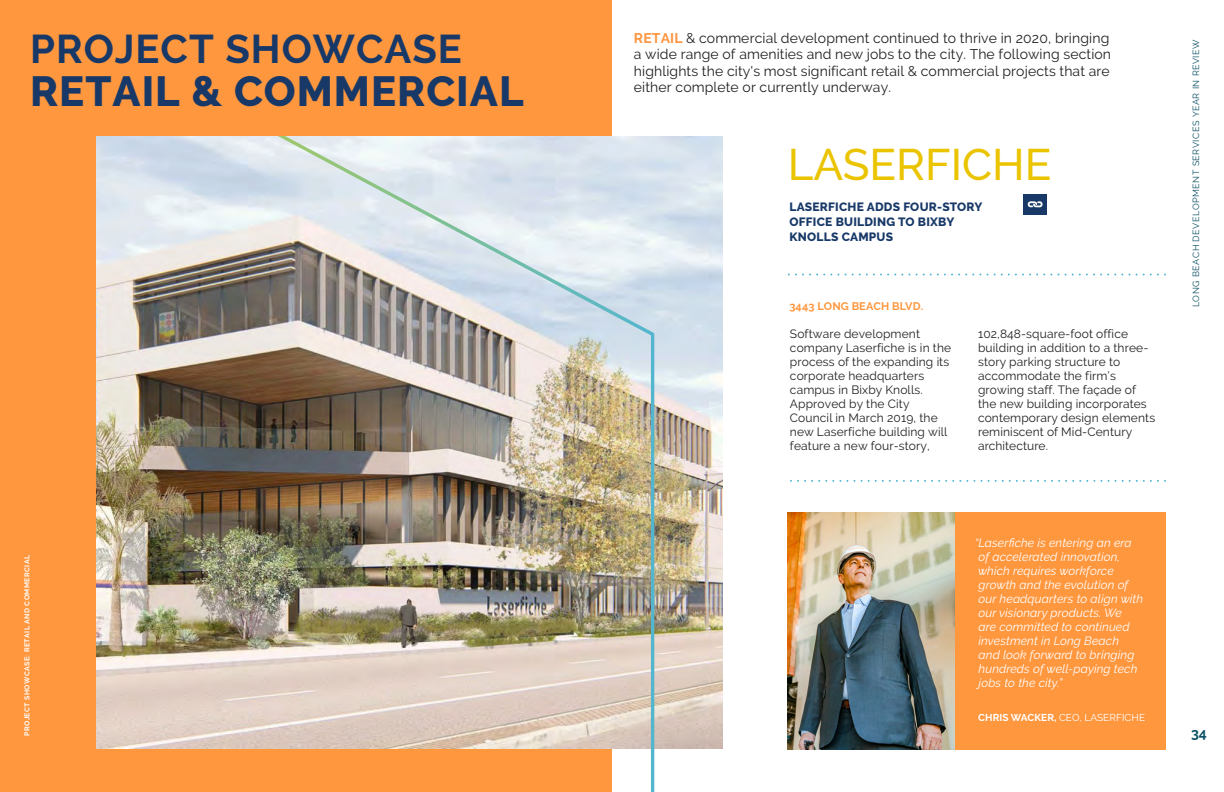
<style>
.page{position:relative;width:1224px;height:792px;background:#fff}
.page>*{position:absolute;margin:0;border:0;box-sizing:border-box;transform-origin:0 0}
.t1{font:500 44px "Raleway";color:#ebc400}
.t2{font:800 42px "Raleway";letter-spacing:.025em;color:#183968}
.t3{font:700 40px "Raleway";letter-spacing:.025em;color:#183968}
.t4{font:14px/16.3px "Raleway";letter-spacing:.01em;color:#231f20}
.t5{font:700 14px "Raleway";color:#0d5266}
.Body_Copy{font:12px/14px "Raleway";letter-spacing:.01em;color:#231f20}
.Body_Copy-2{font:italic 12px/14px "Raleway";letter-spacing:.01em;color:#fff}
.t6{font:800 12px/15px "Raleway";letter-spacing:.02em;color:#183968}
.Body_Copy-3{font:700 11px "Raleway";letter-spacing:.01em;color:#ff973e}
.t7{font:10px "Raleway";letter-spacing:.01em;color:#fff}
.t8{font:9px "Raleway";letter-spacing:.055em;color:#0d5266}
.t9{font:700 7px "Raleway";letter-spacing:.06em;color:#fff}
.s1{font-weight:700;color:#ff953e}
.s2{font-style:inherit}
.s3{font-weight:700}
</style>
<div class="page">
<div style="left:0;top:0;width:612px;height:792px;background:#ff973e"></div>
<img style="left:96px;top:137px;width:626px;height:611px">
<svg style="left:796px;top:274px;width:370px;height:2px"></svg>
<svg style="left:798px;top:480px;width:368px;height:2px"></svg>
<img style="left:243px;top:137px;width:413px;height:655px">
<div style="left:955px;top:512px;width:211px;height:237px;background:#ff973e"></div>
<img style="left:788px;top:512px;width:167px;height:237px">
<div style="left:1023px;top:194px;width:24px;height:21px;background:#183968"></div>
<svg style="left:1028px;top:201px;width:15px;height:6px"></svg>
<h3 class="t3" style="left:30px;top:26px;width:433px">PROJECT SHOWCASE</h3>
<h2 class="t2" style="left:30px;top:68px;width:495px">RETAIL &amp; COMMERCIAL</h2>
<p class="t9" style="left:23px;top:736px;width:182px;rotate:-90deg">PROJECT SHOWCASE: RETAIL AND COMMERCIAL</p>
<p class="t4" style="left:634px;top:30px;width:479px"><span class="s1">RETAIL</span> &amp; commercial development continued to thrive in 2020, bringing a wide range of amenities and new jobs to the city. The following section highlights the city's most significant retail &amp; commercial projects that are either complete or currently underway.</p>
<p class="t1" style="left:788px;top:139px;width:265px">LASERFICHE</p>
<p class="t6" style="left:789px;top:200px;width:195px">LASERFICHE ADDS FOUR-STORY<br>OFFICE BUILDING TO BIXBY<br>KNOLLS CAMPUS</p>
<p class="Body_Copy-3" style="left:789px;top:300px;width:135px">3443 LONG BEACH BLVD.</p>
<p class="Body_Copy" style="left:790px;top:327px;width:163px">Software development company Laserfiche is in th<span class="s2">e </span>process of the expanding its corporate headquarters campus in Bixby Knolls.<br>Approved by the City<br>Council in March 2019, the new Laserfiche buildin<span class="s2">g</span> will feature a new four-<span class="s2">story,</span></p>
<p class="Body_Copy" style="left:978px;top:327px;width:179px">102,848-square-foot o<span class="s2">ffic</span>e building in addition to a three&shy;story parking structure to accommodate the fir<span class="s2">m</span>’s growing sta<span class="s2">ff</span>. The façade of the new building incorporates contemporary design elements reminiscent of Mid-Century architecture.</p>
<p class="Body_Copy-2" style="left:975px;top:536px;width:170px">“Laserfiche is entering an era of accelerated innovation, which requires workforce growth and the evolution of our headquarters to align with our visionary products. We<br>are committed to continued investment in Long Beach<br>and look forward to bringing hundreds of well-paying tech jobs to the city.”</p>
<p class="t7" style="left:978px;top:712px;width:168px"><span class="s3">CHRIS WACKER,</span> CEO, LASERFICHE</p>
<p class="t8" style="left:1191px;top:307px;width:269px;rotate:-90deg">LONG BEACH DEVELOPMENT SERVICES YEAR IN REVIEW</p>
<p class="t5" style="left:1191px;top:725px;width:17px">34</p>
</div>
